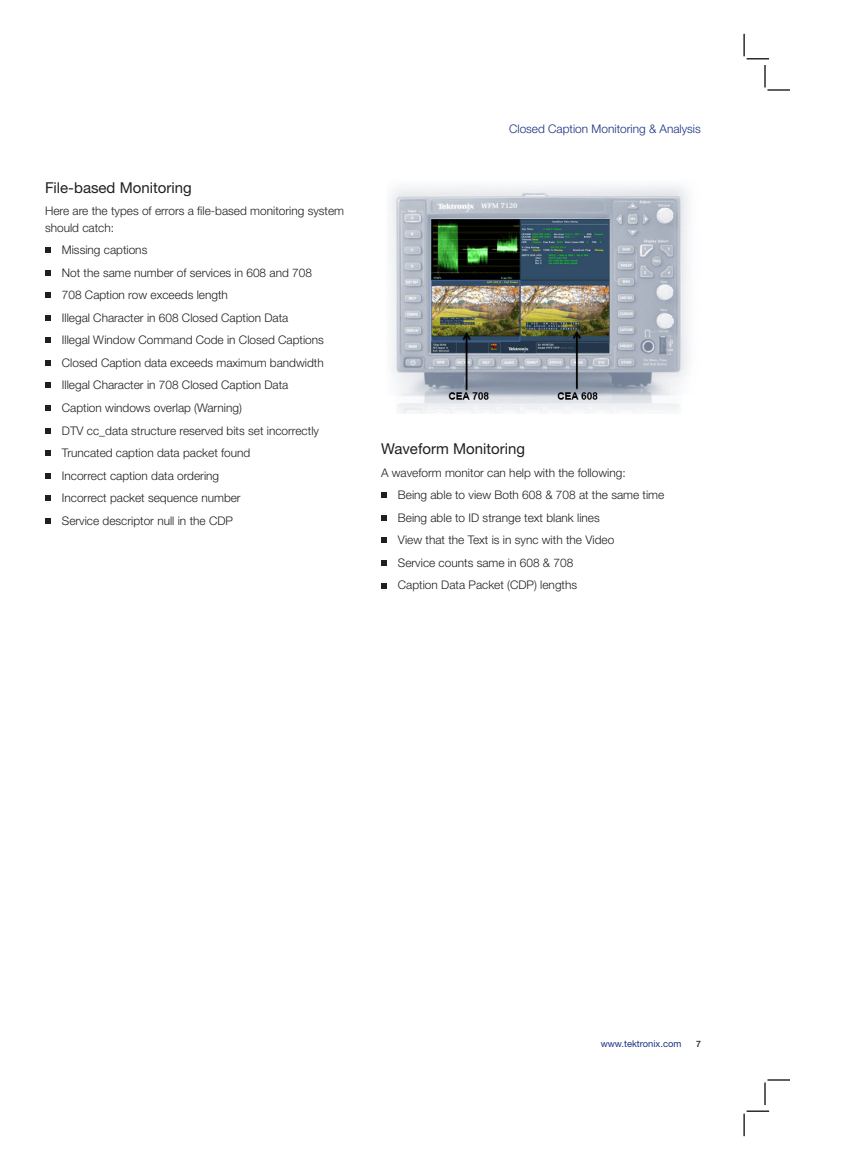
<style>
.page{position:relative;width:855px;height:1170px;background:#fff}
.page>*{position:absolute;margin:0;border:0;box-sizing:border-box;transform-origin:0 0}
.Heading_2{font:15px "Helvetica Neue";color:#231f20}
.Body_-_bulleted_list{font:300 11.88px "Helvetica Neue";color:#231f20}
.Body_-_regular{font:300 11.88px/16.2px "Helvetica Neue";color:#231f20}
.t1{font:300 11.88px "Helvetica Neue";color:#183181}
.t2{font:9.38px "Helvetica Neue";color:#183181}
.t3{font:500 8.75px "Helvetica Neue";color:#231f20}
</style>
<div class="page">
<svg style="left:45px;top:247px;width:5px;height:6px"></svg>
<svg style="left:45px;top:270px;width:5px;height:5px"></svg>
<svg style="left:45px;top:293px;width:5px;height:5px"></svg>
<svg style="left:45px;top:315px;width:5px;height:6px"></svg>
<svg style="left:45px;top:338px;width:5px;height:5px"></svg>
<svg style="left:45px;top:360px;width:5px;height:6px"></svg>
<svg style="left:45px;top:383px;width:5px;height:5px"></svg>
<svg style="left:45px;top:405px;width:5px;height:6px"></svg>
<svg style="left:45px;top:428px;width:5px;height:5px"></svg>
<svg style="left:45px;top:450px;width:5px;height:6px"></svg>
<svg style="left:45px;top:473px;width:5px;height:5px"></svg>
<svg style="left:45px;top:496px;width:5px;height:5px"></svg>
<svg style="left:45px;top:518px;width:5px;height:5px"></svg>
<svg style="left:381px;top:493px;width:5px;height:5px"></svg>
<svg style="left:381px;top:515px;width:5px;height:6px"></svg>
<svg style="left:381px;top:538px;width:5px;height:5px"></svg>
<svg style="left:381px;top:560px;width:5px;height:6px"></svg>
<svg style="left:381px;top:583px;width:5px;height:5px"></svg>
<img style="left:390px;top:185px;width:299px;height:228px">
<hr style="left:743px;top:1114px;width:2px;height:22px;background:#000">
<svg style="left:747px;top:1111px;width:22px;height:1px"></svg>
<svg style="left:747px;top:58px;width:22px;height:1px"></svg>
<hr style="left:743px;top:34px;width:2px;height:22px;background:#000">
<hr style="left:764px;top:1082px;width:2px;height:23px;background:#000">
<hr style="left:768px;top:1079px;width:22px;height:2px;background:#000">
<hr style="left:768px;top:89px;width:22px;height:2px;background:#000">
<hr style="left:764px;top:65px;width:2px;height:23px;background:#000">
<p class="Heading_2" style="left:45px;top:178px;width:148px">File-based Monitoring</p>
<p class="Body_-_regular" style="left:45px;top:203px;width:301px">Here are the types of errors a file-based monitoring system should catch:</p>
<p class="Body_-_bulleted_list" style="left:62px;top:243px;width:87px">Missing captions</p>
<p class="Body_-_bulleted_list" style="left:62px;top:265px;width:252px">Not the same number of services in 608 and 708</p>
<p class="Body_-_bulleted_list" style="left:62px;top:288px;width:168px">708 Caption row exceeds length</p>
<p class="Body_-_bulleted_list" style="left:62px;top:310px;width:228px">Illegal Character in 608 Closed Caption Data</p>
<p class="Body_-_bulleted_list" style="left:62px;top:333px;width:264px">Illegal Window Command Code in Closed Captions</p>
<p class="Body_-_bulleted_list" style="left:62px;top:355px;width:263px">Closed Caption data exceeds maximum bandwidth</p>
<p class="Body_-_bulleted_list" style="left:62px;top:378px;width:228px">Illegal Character in 708 Closed Caption Data</p>
<p class="Body_-_bulleted_list" style="left:62px;top:400px;width:182px">Caption windows overlap (Warning)</p>
<p class="Body_-_bulleted_list" style="left:62px;top:423px;width:259px">DTV cc_data structure reserved bits set incorrectly</p>
<p class="Body_-_bulleted_list" style="left:62px;top:446px;width:190px">Truncated caption data packet found</p>
<p class="Body_-_bulleted_list" style="left:62px;top:468px;width:159px">Incorrect caption data ordering</p>
<p class="Body_-_bulleted_list" style="left:62px;top:491px;width:180px">Incorrect packet sequence number</p>
<p class="Body_-_bulleted_list" style="left:62px;top:513px;width:173px">Service descriptor null in the CDP</p>
<p class="t1" style="left:509px;top:121px;width:193px">Closed Caption Monitoring &amp; Analysis</p>
<p class="Heading_2" style="left:381px;top:440px;width:145px">Waveform Monitoring</p>
<p class="Body_-_regular" style="left:381px;top:464px;width:246px">A waveform monitor can help with the following:</p>
<p class="Body_-_bulleted_list" style="left:398px;top:488px;width:268px">Being able to view Both 608 &amp; 708 at the same time</p>
<p class="Body_-_bulleted_list" style="left:398px;top:510px;width:203px">Being able to ID strange text blank lines</p>
<p class="Body_-_bulleted_list" style="left:398px;top:533px;width:218px">View that the Text is in sync with the Video</p>
<p class="Body_-_bulleted_list" style="left:398px;top:555px;width:177px">Service counts same in 608 &amp; 708</p>
<p class="Body_-_bulleted_list" style="left:398px;top:578px;width:181px">Caption Data Packet (CDP) lengths</p>
<p class="t2" style="left:601px;top:1038px;width:82px">www.tektronix.com</p>
<p class="t3" style="left:696px;top:1039px;width:6px">7</p>
</div>
